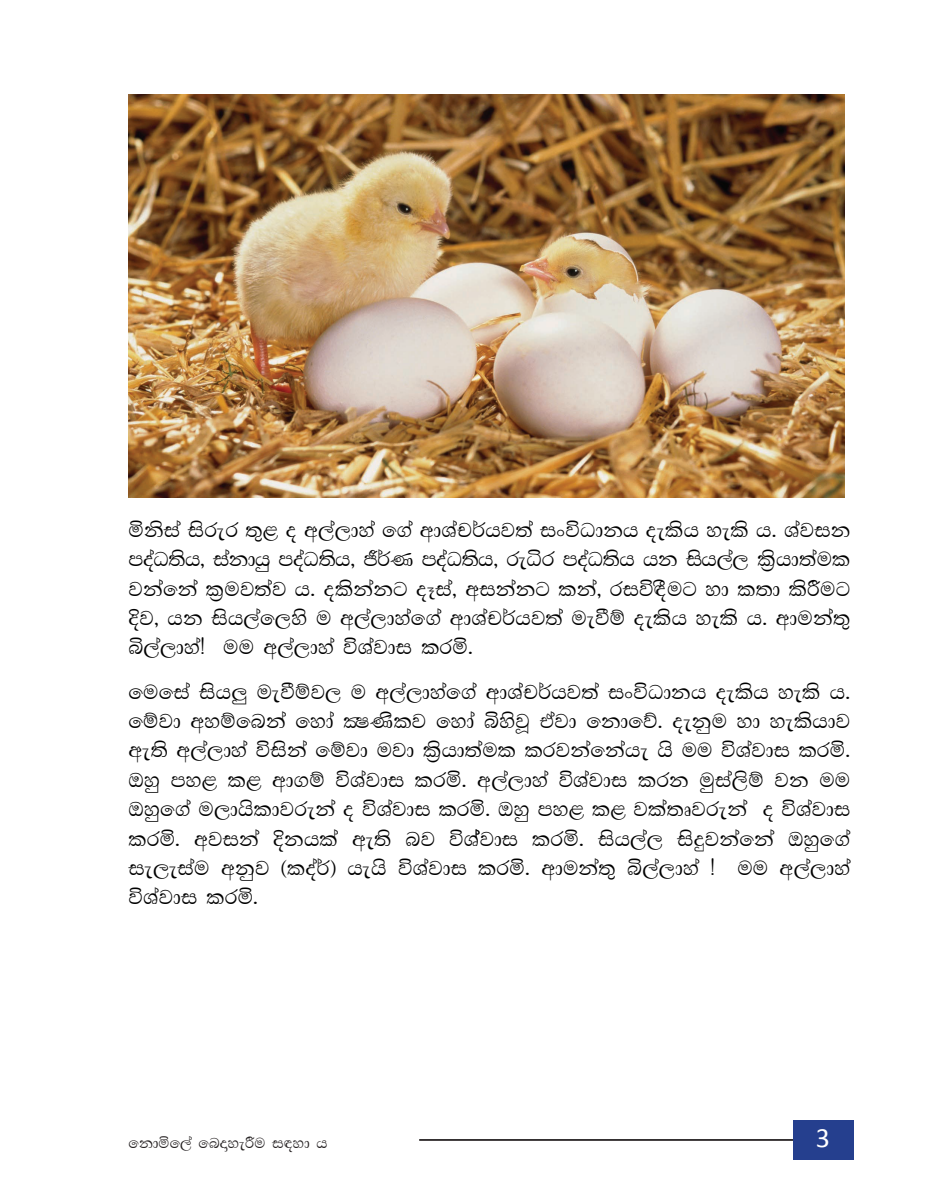
<style>
.page{position:relative;width:945px;height:1197px;background:#fff}
.page>*{position:absolute;margin:0;border:0;box-sizing:border-box;transform-origin:0 0}
.t1{font:28px "Calibri";color:#fff}
.t2{font:24.5px/29.4px "FM Abhaya";color:#000;text-align:justify}
.t3{font:17.5px "FM Abhaya";color:#231f20}
</style>
<div class="page">
<hr style="left:419px;top:1139px;width:375px;height:2px;background:#231f20">
<div style="left:794px;top:1120px;width:60px;height:40px;background:#253f8e"></div>
<img style="left:128px;top:94px;width:716px;height:403px">
<p class="t2" style="left:128px;top:516px;width:724px">ñksia isrer ;=&lt; o w,a,dya f.a wdYap¾hj;a ixúOdkh oelsh yelsh' Yajik moaO;sh" iakdhqmoaO;sh" Ô¾K moaO;sh" reêr moaO;sh hk ish,a, l%shd;aul jkafka l%uj;aj h' olskakg oEia" wikakg lka" riú|Sug yd l;d lsÍug Èj" hk ish,af,ysu w,a,dyaf.a wdYap¾hj;a ueùï oelsh yelsh' wduka;= ì,a,dyaæ uu w,a,dya úYajdi lrñ'</p>
<p class="t2" style="left:128px;top:677px;width:724px">fufia ish¨ ueùïj, u w,a,dyaf.a wdYap¾hj;a ixúOdkh oelsh yelsh' fïjd wyïfnka fyda CIKslj fyda ìysjQtajd fkdfõ' oekqu yd yelshdj we;sw,a,dya úiska fïjd ujd l%shd;aul lrjkafkahe hsuu úYajdi lrñ' Tyqmy&lt; l&lt; wd.ï úYajdi lrñ' w,a,dya úYajdi lrk uqia,sï jk uu Tyqf.a u,dhsldjreka o úYajdi lrñ' Tyqmy&lt; l&lt; jla;Djreka o úYajdi lrñ' wjika Èkhla we;snj úYajdi lrñ' ish,a, isÿjkafka Tyqf.a ie,eiau wkqj ^loa¾&amp; hehsúYajdi lrñ' wduka;= ì,a,dya æ uu w,a,dya úYajdi lrñ'</p>
<p class="t3" style="left:128px;top:1134px;width:201px">fkdñf,a fnÞyeÍu i|yd h</p>
<p class="t1" style="left:816px;top:1120px;width:16px">3</p>
</div>
